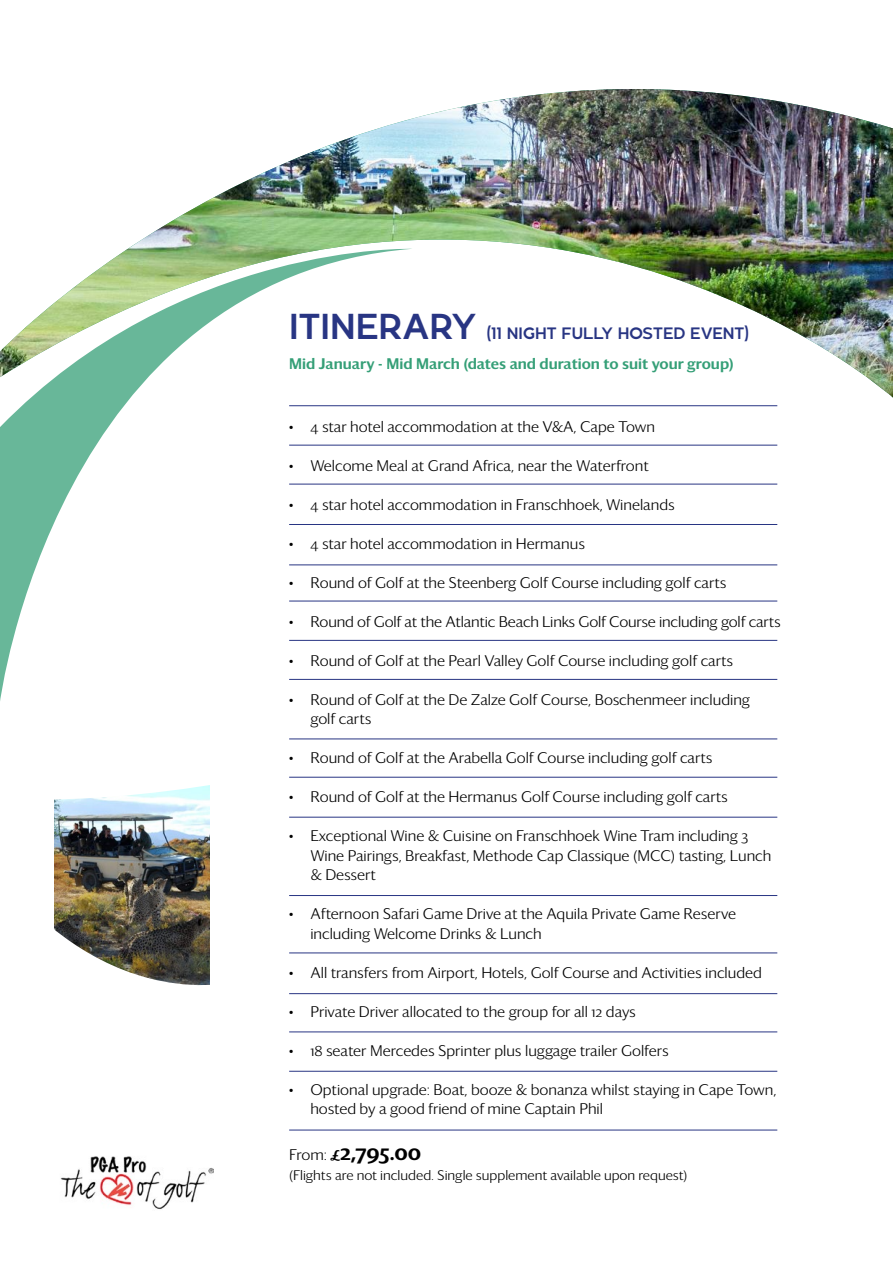
<style>
.page{position:relative;width:893px;height:1263px;background:#fff}
.page>*{position:absolute;margin:0;border:0;box-sizing:border-box;transform-origin:0 0}
.t1{font:500 22.5px "Darby Sans";color:#000}
.t2{font:16.5px "Revoxa";color:#283583}
.t3{font:300 15px/19.5px "Darby Sans";color:#000}
.t4{font:500 15px "Darby Sans";color:#359f77}
.t5{font:300 13.5px "Darby Sans";color:#000}
.s1{font-size:36px}
.s2{font-weight:300;font-size:15px}
.s3{font-size:15px}
</style>
<div class="page">
<img style="left:54px;top:843px;width:156px;height:56px">
<svg style="left:54px;top:899px;width:323px;height:231px"></svg>
<img style="left:138px;top:89px;width:755px;height:309px">
<svg style="left:54px;top:444px;width:724px;height:399px"></svg>
<hr style="left:289px;top:445px;width:488px;height:1px;background:#283583">
<hr style="left:289px;top:405px;width:488px;height:1px;background:#283583">
<hr style="left:289px;top:484px;width:488px;height:1px;background:#283583">
<hr style="left:289px;top:524px;width:488px;height:1px;background:#283583">
<hr style="left:289px;top:564px;width:488px;height:1px;background:#283583">
<hr style="left:289px;top:601px;width:488px;height:1px;background:#283583">
<hr style="left:289px;top:640px;width:488px;height:1px;background:#283583">
<hr style="left:289px;top:679px;width:488px;height:1px;background:#283583">
<hr style="left:289px;top:738px;width:488px;height:1px;background:#283583">
<hr style="left:289px;top:777px;width:488px;height:1px;background:#283583">
<hr style="left:289px;top:817px;width:488px;height:1px;background:#283583">
<hr style="left:289px;top:895px;width:488px;height:1px;background:#283583">
<hr style="left:289px;top:952px;width:488px;height:1px;background:#283583">
<hr style="left:289px;top:993px;width:488px;height:1px;background:#283583">
<hr style="left:289px;top:1031px;width:488px;height:1px;background:#283583">
<hr style="left:289px;top:1071px;width:488px;height:1px;background:#283583">
<hr style="left:289px;top:1130px;width:488px;height:1px;background:#283583">
<img style="left:60px;top:1156px;width:154px;height:54px">
<svg style="left:0;top:242px;width:412px;height:460px"></svg>
<p class="t2" style="left:289px;top:323px;width:462px"><span class="s1">ITINERARY</span> (11 NIGHT FULLY HOSTED EVENT)</p>
<p class="t4" style="left:289px;top:352px;width:446px">Mid January - Mid March (dates and duration to suit your group)</p>
<p class="t3" style="left:289px;top:416px;width:367px">• 4 star hotel accommodation at the V&amp;A, Cape Town</p>
<p class="t3" style="left:289px;top:455px;width:361px">• Welcome Meal at Grand Africa, near the Waterfront</p>
<p class="t3" style="left:289px;top:494px;width:387px">• 4 star hotel accommodation in Franschhoek, Winelands</p>
<p class="t3" style="left:289px;top:533px;width:297px">• 4 star hotel accommodation in Hermanus</p>
<p class="t3" style="left:289px;top:572px;width:439px">• Round of Golf at the Steenberg Golf Course including golf carts</p>
<p class="t3" style="left:289px;top:611px;width:493px">• Round of Golf at the Atlantic Beach Links Golf Course including golf carts</p>
<p class="t3" style="left:289px;top:650px;width:446px">• Round of Golf at the Pearl Valley Golf Course including golf carts</p>
<p class="t3" style="left:310px;top:689px;width:441px;text-indent:-21px">• Round of Golf at the De Zalze Golf Course, Boschenmeer including golf carts</p>
<p class="t3" style="left:289px;top:747px;width:425px">• Round of Golf at the Arabella Golf Course including golf carts</p>
<p class="t3" style="left:289px;top:786px;width:440px">• Round of Golf at the Hermanus Golf Course including golf carts</p>
<p class="t3" style="left:310px;top:825px;width:462px;text-indent:-21px">• Exceptional Wine &amp; Cuisine on Franschhoek Wine Tram including 3<br>Wine Pairings, Breakfast, Methode Cap Classique (MCC) tasting, Lunch &amp; Dessert</p>
<p class="t3" style="left:310px;top:903px;width:427px;text-indent:-21px">• Afternoon Safari Game Drive at the Aquila Private Game Reserve including Welcome Drinks &amp; Lunch</p>
<p class="t3" style="left:289px;top:962px;width:474px">• All transfers from Airport, Hotels, Golf Course and Activities included</p>
<p class="t3" style="left:289px;top:1001px;width:348px">• Private Driver allocated to the group for all 12 days</p>
<p class="t3" style="left:289px;top:1040px;width:381px">• 18 seater Mercedes Sprinter plus luggage trailer Golfers</p>
<p class="t3" style="left:310px;top:1079px;width:468px;text-indent:-21px">• Optional upgrade: Boat, booze &amp; bonanza whilst staying in Cape Town, hosted by a good friend of mine Captain Phil</p>
<h1 class="t1" style="left:289px;top:1135px;width:134px"><span class="s2">From:</span> <span class="s3">£</span>2,795.00</h1>
<p class="t5" style="left:289px;top:1165px;width:400px">(Flights are not included. Single supplement available upon request)</p>
</div>
